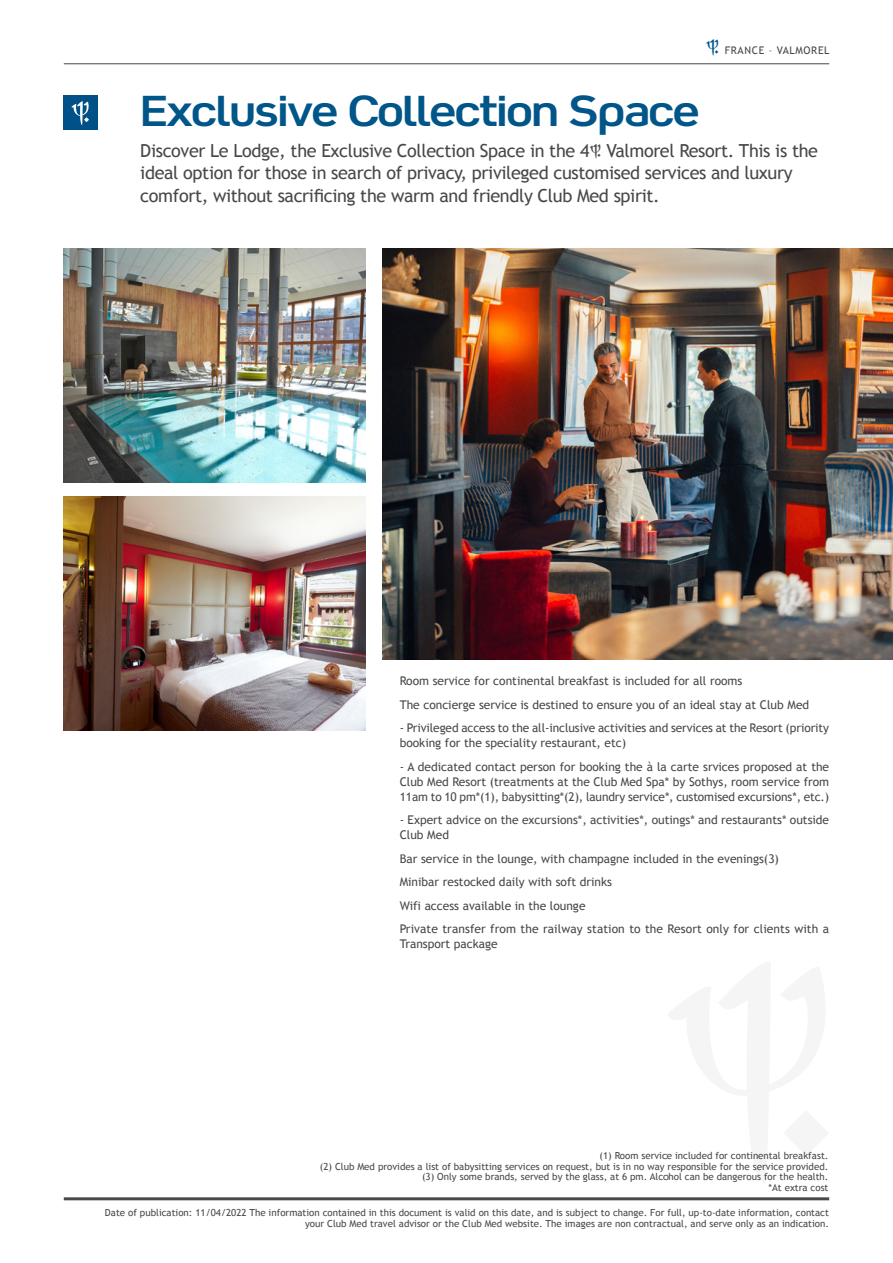
<style>
.page{position:relative;width:893px;height:1263px;background:#fff}
.page>*{position:absolute;margin:0;border:0;box-sizing:border-box;transform-origin:0 0}
.t1{font:45px "Happiness V TTF";letter-spacing:-.02em;color:#005589}
.t2{font:18px/22.5px "Trebuchet MS";letter-spacing:-.02em;color:#484847}
.t3{font:12px/23.5px "Trebuchet MS";color:#484847}
.t4{font:10.5px "Trebuchet MS";letter-spacing:.06em;color:#484847}
.t5{font:9.75px/10.5px "Trebuchet MS";color:#484847;text-align:right}
.s1{font-family:"Trident";font-size:20.25px;color:#005589}
.s2{font-family:"Trident"}
</style>
<div class="page">
<hr style="left:64px;top:63px;width:765px;height:1px;background:#484847">
<hr style="left:64px;top:1197px;width:765px;height:3px;background:#484847">
<img style="left:64px;top:497px;width:302px;height:233px">
<img style="left:383px;top:249px;width:510px;height:410px">
<img style="left:64px;top:249px;width:302px;height:233px">
<div style="left:64px;top:96px;width:34px;height:34px;background:#005188"></div>
<svg style="left:71px;top:101px;width:18px;height:24px"></svg>
<p class="t4" style="left:705px;top:44px;width:126px"><span class="s1">∑</span> FRANCE – VALMOREL</p>
<h1 class="t1" style="left:140px;top:83px;width:560px">Exclusive Collection Space</h1>
<p class="t2" style="left:140px;top:139px;width:679px">Discover Le Lodge, the Exclusive Collection Space in the 4<span class="s2">∑</span> Valmorel Resort. This is the ideal option for those in search of privacy, privileged customised services and luxury comfort, without sacrificing the warm and friendly Club Med spirit.</p>
<p class="t3" style="left:400px;top:669px;width:411px">Room service for continental breakfast is included for all rooms<br>The concierge service is destined to ensure you of an ideal stay at Club Med</p>
<p class="t3" style="left:400px;top:721px;width:431px;line-height:15px">- Privileged access to the all-inclusive activities and services at the Resort (priority booking for the speciality restaurant, etc)</p>
<p class="t3" style="left:400px;top:759px;width:431px;line-height:15px;text-align:justify">- A dedicated contact person for booking the à la carte srvices proposed at the Club Med Resort (treatments at the Club Med Spa* by Sothys, room service from 11am to 10 pm*(1), babysitting*(2), laundry service*, customised excursions*, etc.)</p>
<p class="t3" style="left:400px;top:813px;width:431px;line-height:15px">- Expert advice on the excursions*, activities*, outings* and restaurants* outside<br>Club Med</p>
<p class="t3" style="left:400px;top:847px;width:431px">Bar service in the lounge, with champagne included in the evenings(3)<br>Minibar restocked daily with soft drinks<br>Wifi access available in the lounge<br>Private transfer from the railway station to the Resort only for clients with a</p>
<p class="t3" style="left:400px;top:932px;width:100px">Transport package</p>
<p class="t5" style="left:320px;top:1151px;width:510px">(1) Room service included for continental breakfast.<br>(2) Club Med provides a list of babysitting services on request, but is in no way responsible for the service provided. (3) Only some brands, served by the glass, at 6 pm. Alcohol can be dangerous for the health.<br>*At extra cost</p>
<p class="t5" style="left:105px;top:1207px;width:726px">Date of publication: 11/04/2022 The information contained in this document is valid on this date, and is subject to change. For full, up-to-date information, contact your Club Med travel advisor or the Club Med website. The images are non contractual, and serve only as an indication.</p>
</div>
